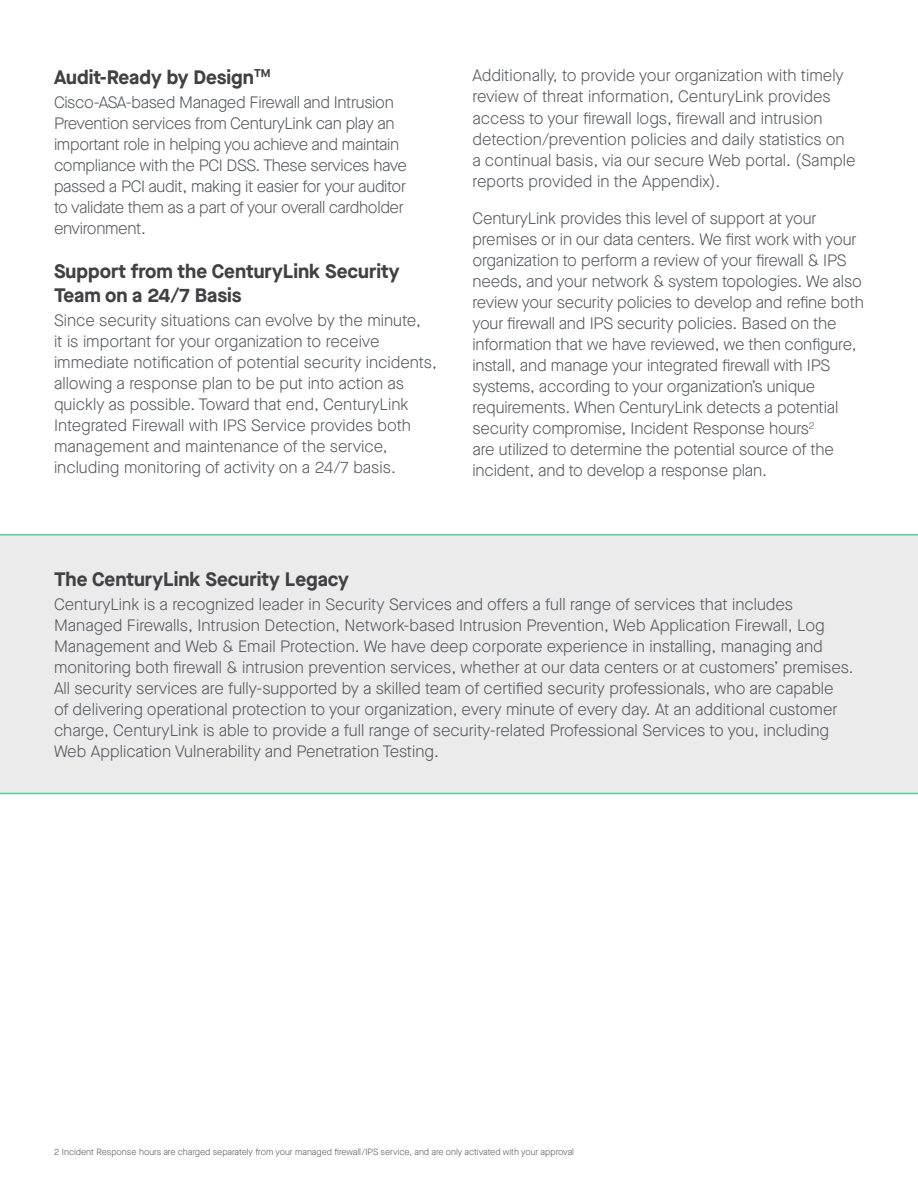
<style>
.page{position:relative;width:918px;height:1188px;background:#fff}
.page>*{position:absolute;margin:0;border:0;box-sizing:border-box;transform-origin:0 0}
.t1{font:700 19.5px/24px "Maison Neue";color:#414042}
.t2{font:300 16.5px/21px "Maison Neue";letter-spacing:-.01em;color:#53565a}
.t3{font:300 9px "Maison Neue";color:#53565a}
</style>
<div class="page">
<div style="left:0;top:536px;width:918px;height:258px;background:#ebebec"></div>
<hr style="left:0;top:534px;width:918px;height:2px;background:#48d597">
<hr style="left:0;top:793px;width:918px;height:1px;background:#48d597">
<p class="t1" style="left:54px;top:64px;width:218px">Audit-Ready by Design<sup>TM</sup></p>
<p class="t2" style="left:54px;top:92px;width:355px">Cisco-ASA-based Managed Firewall and Intrusion Prevention services from CenturyLink can play an important role in helping you achieve and maintain compliance with the PCI DSS. These services have passed a PCI audit, making it easier for your auditor to validate them as a part of your overall cardholder environment.</p>
<p class="t1" style="left:54px;top:259px;width:347px">Support from the CenturyLink Security<br>Team on a 24/7 Basis</p>
<p class="t2" style="left:54px;top:310px;width:384px">Since security situations can evolve by the minute,<br>it is important for your organization to receive immediate notification of potential security incidents, allowing a response plan to be put into action as quickly as possible. Toward that end, CenturyLink Integrated Firewall with IPS Service provides both management and maintenance of the service, including monitoring of activity on a 24/7 basis.</p>
<p class="t2" style="left:473px;top:65px;width:385px">Additionally, to provide your organization with timely review of threat information, CenturyLink provides access to your firewall logs, firewall and intrusion detection/prevention policies and daily statistics on a continual basis, via our secure Web portal. (Sample reports provided in the Appendix).</p>
<p class="t2" style="left:472px;top:208px;width:393px">CenturyLink provides this level of support at your premises or in our data centers. We first work with your organization to perform a review of your firewall &amp; IPS needs, and your network &amp; system topologies. We also review your security policies to develop and refine both your firewall and IPS security policies. Based on the information that we have reviewed, we then configure, install, and manage your integrated firewall with IPS systems, according to your organization’s unique requirements. When CenturyLink detects a potential security compromise, Incident Response hours<sup>2<br></sup>are utilized to determine the potential source of the incident, and to develop a response plan.</p>
<p class="t1" style="left:54px;top:566px;width:296px">The CenturyLink Security Legacy</p>
<p class="t2" style="left:54px;top:594px;width:801px">CenturyLink is a recognized leader in Security Services and offers a full range of services that includes Managed Firewalls, Intrusion Detection, Network-based Intrusion Prevention, Web Application Firewall, Log Management and Web &amp; Email Protection. We have deep corporate experience in installing, managing and monitoring both firewall &amp; intrusion prevention services, whether at our data centers or at customers’ premises.<br>All security services are fully-supported by a skilled team of certified security professionals, who are capable<br>of delivering operational protection to your organization, every minute of every day. At an additional customer charge, CenturyLink is able to provide a full range of security-related Professional Services to you, including Web Application Vulnerability and Penetration Testing.</p>
<p class="t3" style="left:54px;top:1146px;width:522px">2 Incident Response hours are charged separately from your managed firewall/IPS service, and are only activated with your approval</p>
</div>
